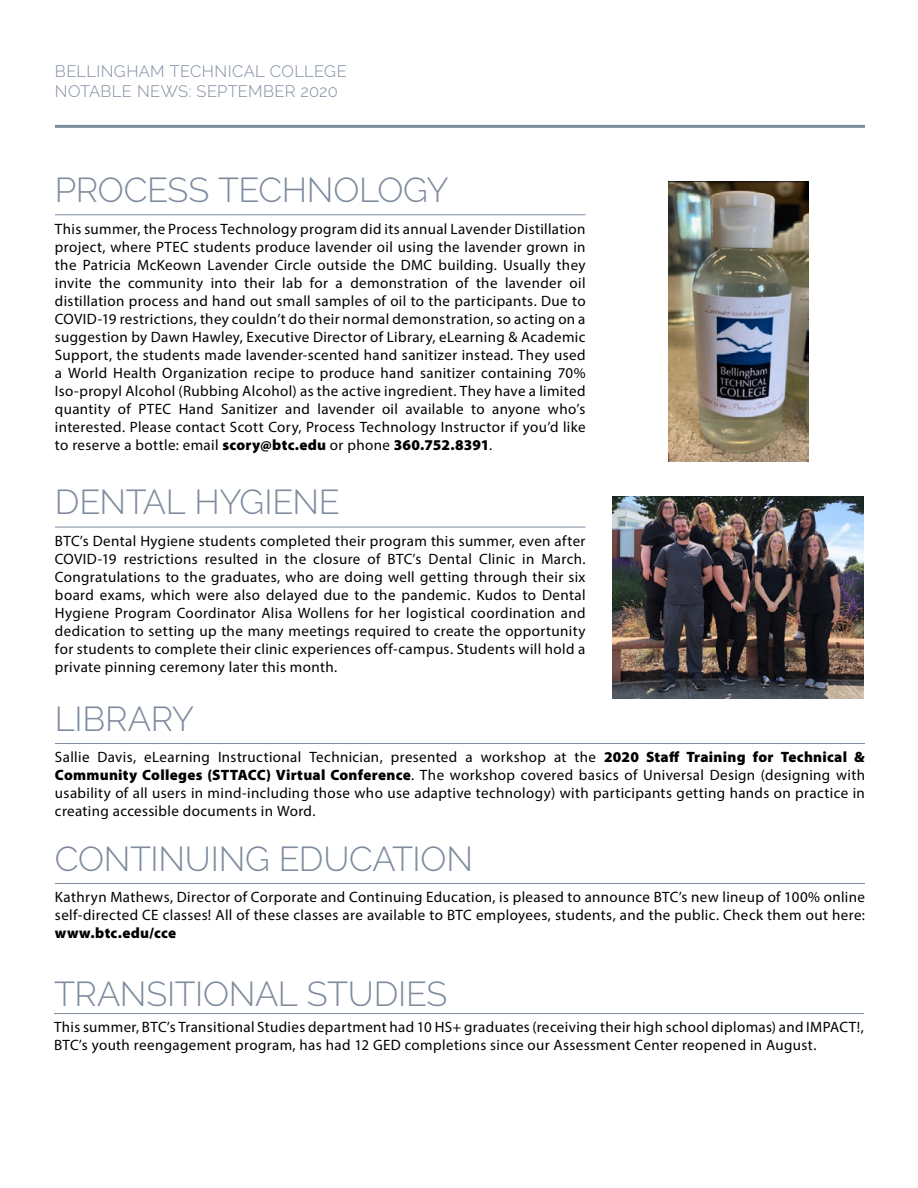
<style>
.page{position:relative;width:918px;height:1188px;background:#fff}
.page>*{position:absolute;margin:0;border:0;box-sizing:border-box;transform-origin:0 0}
.t1{font:300 34.5px "Raleway";letter-spacing:-.01em;color:#7e8b9e}
.t2{font:300 16.5px/19.8px "Raleway";letter-spacing:.02em;color:#7e8b9e}
.t3{font:15px/18px "Myriad Pro";letter-spacing:.025em;color:#000;text-align:justify}
.t4{font:900 15px "Myriad Pro";letter-spacing:.02em;color:#000}
.s1{font-weight:900}
</style>
<div class="page">
<hr style="left:55px;top:125px;width:810px;height:3px;background:#7e8b9e">
<hr style="left:55px;top:743px;width:810px;height:1px;background:#7e8b9e">
<hr style="left:55px;top:883px;width:810px;height:1px;background:#7e8b9e">
<hr style="left:55px;top:214px;width:531px;height:1px;background:#7e8b9e">
<hr style="left:55px;top:527px;width:531px;height:1px;background:#7e8b9e">
<img style="left:669px;top:181px;width:139px;height:281px">
<img style="left:613px;top:496px;width:251px;height:202px">
<hr style="left:54px;top:1013px;width:810px;height:1px;background:#7e8b9e">
<p class="t2" style="left:55px;top:61px;width:293px">BELLINGHAM TECHNICAL COLLEGE<br>NOTABLE NEWS: SEPTEMBER 2020</p>
<h1 class="t1" style="left:55px;top:170px;width:395px">PROCESS TECHNOLOGY</h1>
<p class="t3" style="left:55px;top:219px;width:532px">This summer, the Process Technology program did its annual Lavender Distillation project, where PTEC students produce lavender oil using the lavender grown in the Patricia McKeown Lavender Circle outside the DMC building. Usually they invite the community into their lab for a demonstration of the lavender oil distillation process and hand out small samples of oil to the participants. Due to COVID-19 restrictions, they couldn’t do their normal demonstration, so acting on a suggestion by Dawn Hawley, Executive Director of Library, eLearning &amp; Academic Support, the students made lavender-scented hand sanitizer instead. They used a World Health Organization recipe to produce hand sanitizer containing 70% Iso-propyl Alcohol (Rubbing Alcohol) as the active ingredient. They have a limited quantity of PTEC Hand Sanitizer and lavender oil available to anyone who’s interested. Please contact Scott Cory, Process Technology Instructor if you’d like to reserve a bottle: email <span class="s1">scory@btc.edu</span> or phone <span class="s1">360.752.8391</span>.</p>
<h1 class="t1" style="left:55px;top:482px;width:287px">DENTAL HYGIENE</h1>
<p class="t3" style="left:55px;top:532px;width:532px">BTC’s Dental Hygiene students completed their program this summer, even after COVID-19 restrictions resulted in the closure of BTC’s Dental Clinic in March.<br>Congratulations to the graduates, who are doing well getting through their six board exams, which were also delayed due to the pandemic. Kudos to Dental Hygiene Program Coordinator Alisa Wollens for her logistical coordination and dedication to setting up the many meetings required to create the opportunity for students to complete their clinic experiences off-campus. Students will hold a private pinning ceremony later this month.</p>
<h1 class="t1" style="left:55px;top:698px;width:141px">LIBRARY</h1>
<p class="t3" style="left:55px;top:748px;width:812px">Sallie Davis, eLearning Instructional Technician, presented a workshop at the <span class="s1">2020 Staff Training for Technical &amp; Community Colleges (STTACC) Virtual Conference</span>. The workshop covered basics of Universal Design (designing with usability of all users in mind-including those who use adaptive technology) with participants getting hands on practice in creating accessible documents in Word.</p>
<h1 class="t1" style="left:55px;top:838px;width:420px">CONTINUING EDUCATION</h1>
<p class="t3" style="left:55px;top:888px;width:812px">Kathryn Mathews, Director of Corporate and Continuing Education, is pleased to announce BTC’s new lineup of 100% online self-directed CE classes! All of these classes are available to BTC employees, students, and the public. Check them out here:</p>
<p class="t4" style="left:55px;top:923px;width:123px">www.btc.edu/cce</p>
<h1 class="t1" style="left:54px;top:974px;width:395px">TRANSITIONAL STUDIES</h1>
<p class="t3" style="left:54px;top:1018px;width:811px">This summer, BTC’s Transitional Studies department had 10 HS+ graduates (receiving their high school diplomas) and IMPACT!,<br>BTC’s youth reengagement program, has had 12 GED completions since our Assessment Center reopened in August.</p>
</div>
